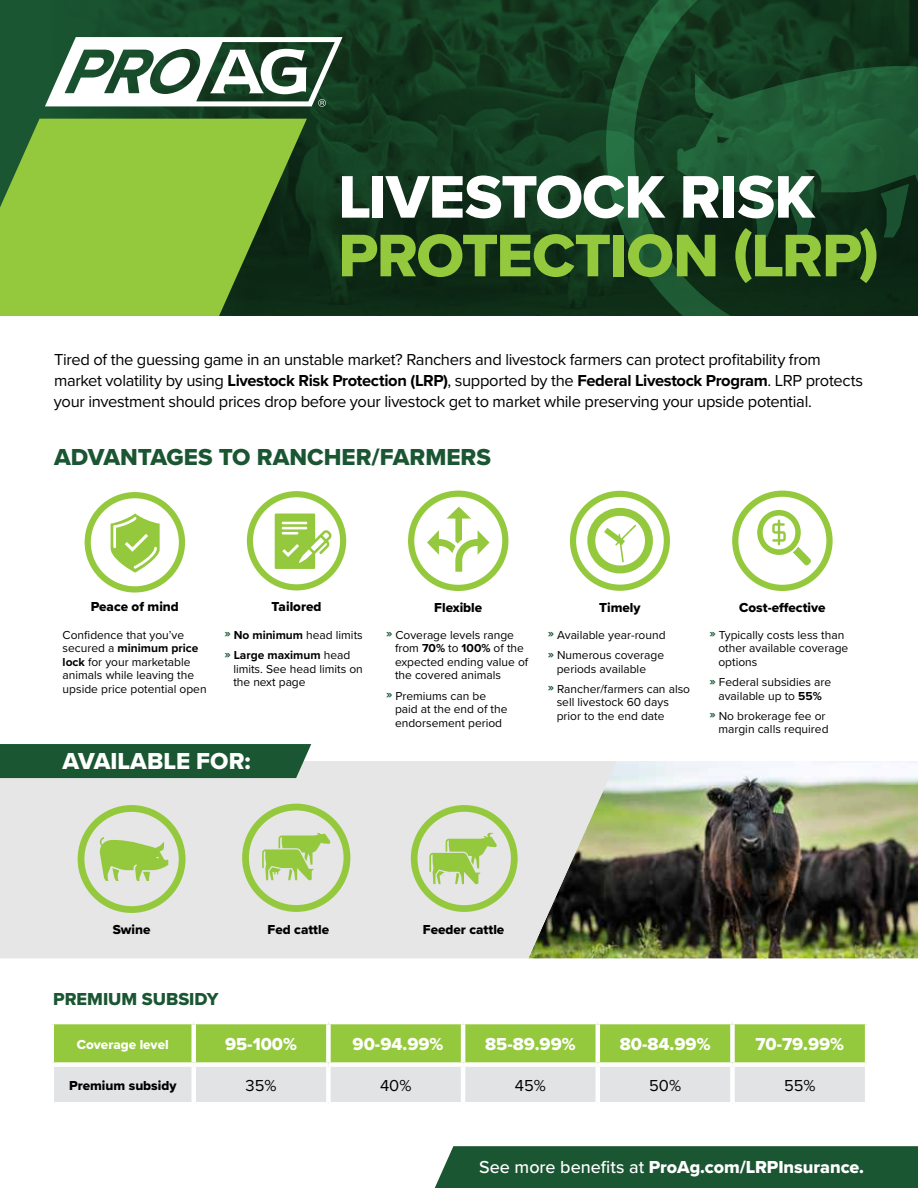
<style>
.page{position:relative;width:918px;height:1188px;background:#fff}
.page>*{position:absolute;margin:0;border:0;box-sizing:border-box;transform-origin:0 0}
.t1{font:62.25px "Proxima Nova Extrabld";letter-spacing:-.025em;color:#95c93d}
.t2{font:62.25px "Proxima Nova Extrabld";letter-spacing:-.015em;color:#fff}
.t3{font:24px "Proxima Nova Extrabld";color:#1a5632}
.t4{font:24px "Proxima Nova Extrabld";color:#fff}
.t5{font:18px "Proxima Nova Extrabld";color:#fff}
.t6{font:18px "Proxima Nova Extrabld";color:#1a5632}
.t7{font:16.5px/21px "Proxima Nova";letter-spacing:-.02em;color:#000}
.t8{font:13.5px "Proxima Nova Extrabld";color:#000}
.t9{font:13.5px "Proxima Nova Extrabld";color:#fff}
.t10{font:12px/13.5px "Proxima Nova";color:#000}
.t11{font:700 12px/20.2px "Proxima Nova";color:#000}
.s1{font-weight:700}
.s2{color:#1a5632}
.s3{font-weight:400}
.s4{font-weight:700;color:#1a5632}
.s5{font-family:"Proxima Nova";font-weight:500}
</style>
<div class="page">
<img style="left:617px;top:761px;width:301px;height:197px">
<img style="left:0;top:0;width:606px;height:316px">
<svg style="left:0;top:761px;width:617px;height:197px;background:#d6d6d3"></svg>
<svg style="left:411px;top:805px;width:107px;height:107px;background:#cadcad"></svg>
<svg style="left:78px;top:805px;width:108px;height:108px;background:#cadbab"></svg>
<svg style="left:606px;top:0;width:312px;height:316px;background:#154225"></svg>
<svg style="left:0;top:119px;width:307px;height:197px;background:#7dae37"></svg>
<svg style="left:45px;top:37px;width:298px;height:70px"></svg>
<div style="left:0;top:744px;width:311px;height:34px;background:#1a5632"></div>
<div style="left:435px;top:1146px;width:483px;height:42px;background:#1a5632"></div>
<svg style="left:85px;top:492px;width:100px;height:101px"></svg>
<svg style="left:247px;top:491px;width:99px;height:99px"></svg>
<svg style="left:408px;top:491px;width:100px;height:100px"></svg>
<svg style="left:570px;top:491px;width:100px;height:100px"></svg>
<svg style="left:732px;top:491px;width:101px;height:100px"></svg>
<svg style="left:54px;top:1024px;width:811px;height:78px;background:#bad58d"></svg>
<div style="left:326px;top:1024px;width:5px;height:38px;background:#fff"></div>
<hr style="left:461px;top:1024px;width:4px;height:38px;background:#fff">
<hr style="left:596px;top:1024px;width:4px;height:38px;background:#fff">
<div style="left:730px;top:1024px;width:5px;height:38px;background:#fff"></div>
<div style="left:194px;top:1062px;width:134px;height:5px;background:#fff"></div>
<div style="left:328px;top:1062px;width:135px;height:5px;background:#fff"></div>
<div style="left:326px;top:1067px;width:5px;height:35px;background:#fff"></div>
<div style="left:463px;top:1062px;width:135px;height:5px;background:#fff"></div>
<hr style="left:461px;top:1067px;width:4px;height:35px;background:#fff">
<div style="left:598px;top:1062px;width:134px;height:5px;background:#fff"></div>
<hr style="left:596px;top:1067px;width:4px;height:35px;background:#fff">
<div style="left:732px;top:1062px;width:137px;height:5px;background:#fff"></div>
<div style="left:730px;top:1067px;width:5px;height:35px;background:#fff"></div>
<div style="left:191px;top:1024px;width:5px;height:38px;background:#fff"></div>
<div style="left:50px;top:1062px;width:144px;height:5px;background:#fff"></div>
<div style="left:191px;top:1067px;width:5px;height:35px;background:#fff"></div>
<svg style="left:242px;top:804px;width:108px;height:108px;background:#cbdcad"></svg>
<h1 class="t2" style="left:338px;top:150px;width:478px">LIVESTOCK RISK</h1>
<h1 class="t1" style="left:338px;top:209px;width:542px">PROTECTION (LRP)</h1>
<p class="t7" style="left:54px;top:348px;width:811px">Tired of the guessing game in an unstable market? Ranchers and livestock farmers can protect profitability from market volatility by using <span class="s1">Livestock Risk Protection (LRP)</span>, supported by the <span class="s1">Federal Livestock Program</span>. LRP protects your investment should prices drop before your livestock get to market while preserving your upside potential.</p>
<h2 class="t3" style="left:54px;top:439px;width:438px">ADVANTAGES TO RANCHER/FARMERS</h2>
<p class="t8" style="left:91px;top:596px;width:90px">Peace of mind</p>
<p class="t8" style="left:272px;top:597px;width:51px">Tailored</p>
<p class="t8" style="left:434px;top:597px;width:49px">Flexible</p>
<p class="t8" style="left:599px;top:597px;width:43px">Timely</p>
<p class="t8" style="left:739px;top:597px;width:88px">Cost-effective</p>
<p class="t10" style="left:63px;top:628px;width:145px">Confidence that you’ve secured a <span class="s1">minimum price lock</span> for your marketable animals while leaving the upside price potential open</p>
<p class="t11" style="left:224px;top:624px;width:140px"><span class="s2">»</span> No minimum <span class="s3">head limits </span><span class="s2">»</span> Large maximum <span class="s3">head</span></p>
<p class="t10" style="left:395px;top:628px;width:135px;text-indent:-9px"><span class="s4">»</span> Coverage levels range from <span class="s1">70%</span> to <span class="s1">100%</span> of the expected ending value of the covered animals</p>
<p class="t10" style="left:395px;top:688px;width:114px;text-indent:-9px"><span class="s4">»</span> Premiums can be paid at the end of the endorsement period</p>
<p class="t10" style="left:718px;top:627px;width:131px;text-indent:-9px"><span class="s4">»</span> Typically costs less than other available coverage options</p>
<p class="t10" style="left:709px;top:675px;width:123px;text-align:center"><span class="s4">»</span> Federal subsidies are available up to <span class="s1">55%</span></p>
<p class="t10" style="left:709px;top:708px;width:121px;text-align:right"><span class="s4">»</span> No brokerage fee or margin calls required</p>
<p class="t10" style="left:548px;top:624px;width:119px;line-height:20.2px"><span class="s4">»</span> Available year-round <span class="s4">»</span> Numerous coverage</p>
<p class="t10" style="left:548px;top:658px;width:144px;line-height:20.2px;text-indent:9px">periods available<br><span class="s4">»</span> Rancher/farmers can also</p>
<p class="t10" style="left:557px;top:695px;width:114px">sell livestock 60 days prior to the end date</p>
<p class="t10" style="left:233px;top:661px;width:131px">limits. See head limits on the next page</p>
<h2 class="t4" style="left:63px;top:743px;width:190px">AVAILABLE FOR:</h2>
<p class="t8" style="left:113px;top:919px;width:39px">Swine</p>
<h3 class="t6" style="left:53px;top:986px;width:167px">PREMIUM SUBSIDY</h3>
<p class="t8" style="left:268px;top:919px;width:63px">Fed cattle</p>
<p class="t8" style="left:423px;top:919px;width:83px">Feeder cattle</p>
<p class="t9" style="left:77px;top:1034px;width:93px">Coverage level</p>
<h3 class="t5" style="left:225px;top:1031px;width:73px">95-100%</h3>
<h3 class="t5" style="left:353px;top:1031px;width:92px">90-94.99%</h3>
<h3 class="t5" style="left:485px;top:1031px;width:92px">85-89.99%</h3>
<h3 class="t5" style="left:620px;top:1031px;width:92px">80-84.99%</h3>
<h3 class="t5" style="left:756px;top:1031px;width:90px">70-79.99%</h3>
<p class="t8" style="left:69px;top:1075px;width:109px">Premium subsidy</p>
<h3 class="t7" style="left:246px;top:1074px;width:32px">35%</h3>
<h3 class="t7" style="left:380px;top:1074px;width:33px">40%</h3>
<h3 class="t7" style="left:515px;top:1074px;width:33px">45%</h3>
<h3 class="t7" style="left:649px;top:1074px;width:33px">50%</h3>
<h3 class="t7" style="left:784px;top:1074px;width:33px">55%</h3>
<h3 class="t5" style="left:479px;top:1154px;width:386px"><span class="s5">See more benefits at</span> ProAg.com/LRPInsurance.</h3>
</div>
